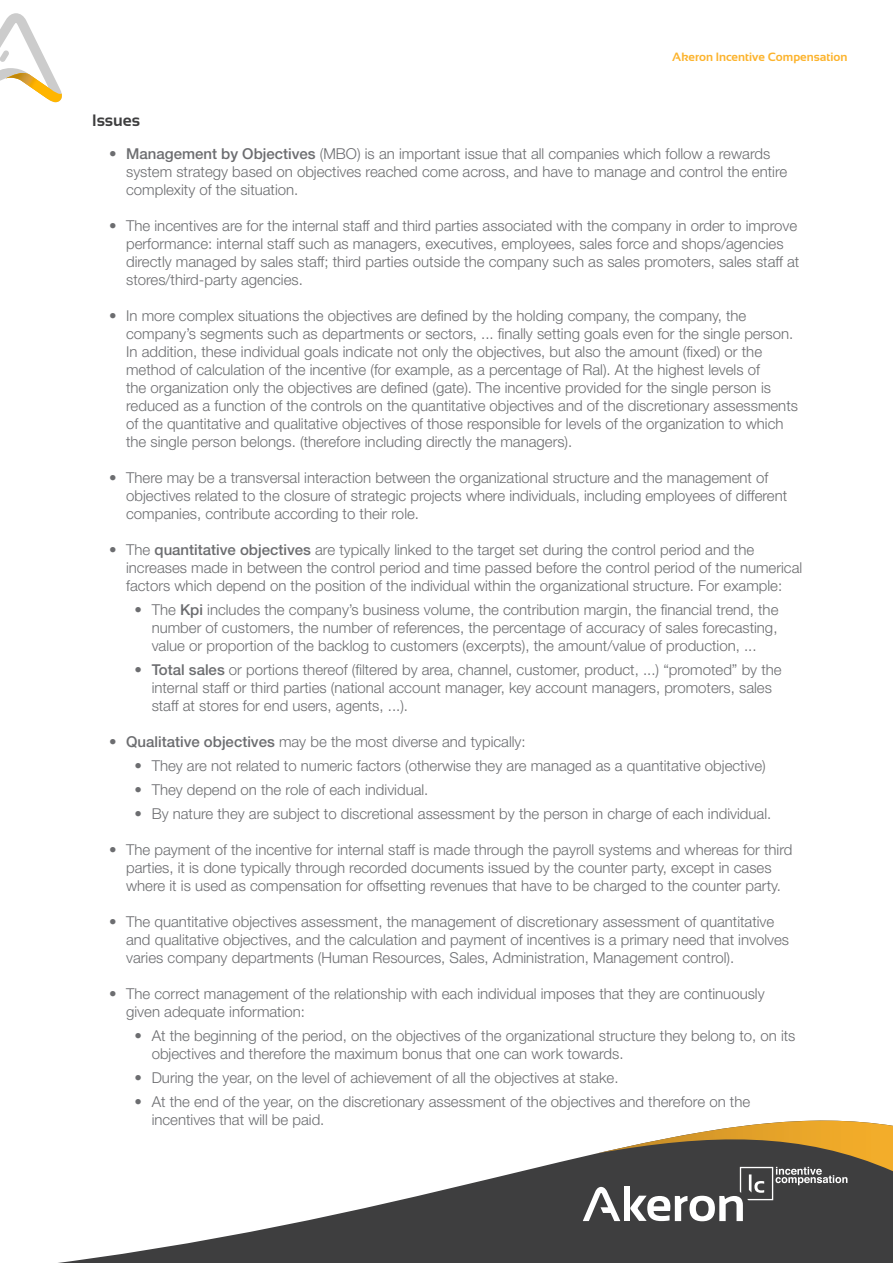
<style>
.page{position:relative;width:893px;height:1263px;background:#fff}
.page>*{position:absolute;margin:0;border:0;box-sizing:border-box;transform-origin:0 0}
.t1{font:700 16.5px "Sansation";color:#3e3e3f}
.t2{font:300 15px/18px "Helvetica Neue LT Std";color:#6c6d70}
.t3{font:700 12px "Sansation";color:#fcb32c}
.s1{font-weight:500}
</style>
<div class="page">
<svg style="left:58px;top:1156px;width:835px;height:107px;fill:#3e3e3f"></svg>
<svg style="left:0;top:13px;width:62px;height:89px"></svg>
<img style="left:6px;top:73px;width:46px;height:26px">
<svg style="left:583px;top:1120px;width:310px;height:101px"></svg>
<p class="t1" style="left:92px;top:112px;width:49px">Issues</p>
<p class="t3" style="left:672px;top:51px;width:177px">Akeron Incentive Compensation</p>
<p class="t2" style="left:126px;top:145px;width:663px;text-indent:-17px"><span class="s1">• Management by Objectives</span> (MBO) is an important issue that all companies which follow a rewards system strategy based on objectives reached come across, and have to manage and control the entire complexity of the situation.</p>
<p class="t2" style="left:126px;top:217px;width:675px;text-indent:-17px">• The incentives are for the internal staff and third parties associated with the company in order to improve performance: internal staff such as managers, executives, employees, sales force and shops/agencies directly managed by sales staff; third parties outside the company such as sales promoters, sales staff at stores/third-party agencies.</p>
<p class="t2" style="left:126px;top:307px;width:673px;text-indent:-17px">• In more complex situations the objectives are defined by the holding company, the company, the company’s segments such as departments or sectors, ... finally setting goals even for the single person.<br>In addition, these individual goals indicate not only the objectives, but also the amount (fixed) or the method of calculation of the incentive (for example, as a percentage of Ral). At the highest levels of<br>the organization only the objectives are defined (gate). The incentive provided for the single person is reduced as a function of the controls on the quantitative objectives and of the discretionary assessments of the quantitative and qualitative objectives of those responsible for levels of the organization to which the single person belongs. (therefore including directly the managers).</p>
<p class="t2" style="left:126px;top:469px;width:663px;text-indent:-17px">• There may be a transversal interaction between the organizational structure and the management of objectives related to the closure of strategic projects where individuals, including employees of different companies, contribute according to their role.</p>
<p class="t2" style="left:126px;top:541px;width:678px;text-indent:-17px">• The <span class="s1">quantitative objectives</span> are typically linked to the target set during the control period and the increases made in between the control period and time passed before the control period of the numerical factors which depend on the position of the individual within the organizational structure. For example:</p>
<p class="t2" style="left:152px;top:601px;width:628px;text-align:justify;text-indent:-17px">• The <span class="s1">Kpi</span> includes the company’s business volume, the contribution margin, the financial trend, the number of customers, the number of references, the percentage of accuracy of sales forecasting, value or proportion of the backlog to customers (excerpts), the amount/value of production, ...</p>
<p class="t2" style="left:152px;top:661px;width:631px;text-indent:-17px"><span class="s1">• Total sales</span> or portions thereof (filtered by area, channel, customer, product, ...) “promoted” by the internal staff or third parties (national account manager, key account managers, promoters, sales staff at stores for end users, agents, ...).</p>
<p class="t2" style="left:109px;top:733px;width:418px"><span class="s1">• Qualitative objectives</span> may be the most diverse and typically:</p>
<p class="t2" style="left:135px;top:757px;width:633px">• They are not related to numeric factors (otherwise they are managed as a quantitative objective)</p>
<p class="t2" style="left:135px;top:781px;width:295px">• They depend on the role of each individual.</p>
<p class="t2" style="left:135px;top:805px;width:638px">• By nature they are subject to discretional assessment by the person in charge of each individual.</p>
<p class="t2" style="left:109px;top:841px;width:685px;text-align:center">• The payment of the incentive for internal staff is made through the payroll systems and whereas for third parties, it is done typically through recorded documents issued by the counter party, except in cases where it is used as compensation for offsetting revenues that have to be charged to the counter party.</p>
<p class="t2" style="left:126px;top:913px;width:664px;text-indent:-17px">• The quantitative objectives assessment, the management of discretionary assessment of quantitative and qualitative objectives, and the calculation and payment of incentives is a primary need that involves varies company departments (Human Resources, Sales, Administration, Management control).</p>
<p class="t2" style="left:126px;top:985px;width:640px;text-indent:-17px">• The correct management of the relationship with each individual imposes that they are continuously given adequate information:</p>
<p class="t2" style="left:152px;top:1027px;width:645px;text-indent:-17px">• At the beginning of the period, on the objectives of the organizational structure they belong to, on its objectives and therefore the maximum bonus that one can work towards.</p>
<p class="t2" style="left:135px;top:1069px;width:485px">• During the year, on the level of achievement of all the objectives at stake.</p>
<p class="t2" style="left:152px;top:1093px;width:600px;text-indent:-17px">• At the end of the year, on the discretionary assessment of the objectives and therefore on the incentives that will be paid.</p>
</div>
